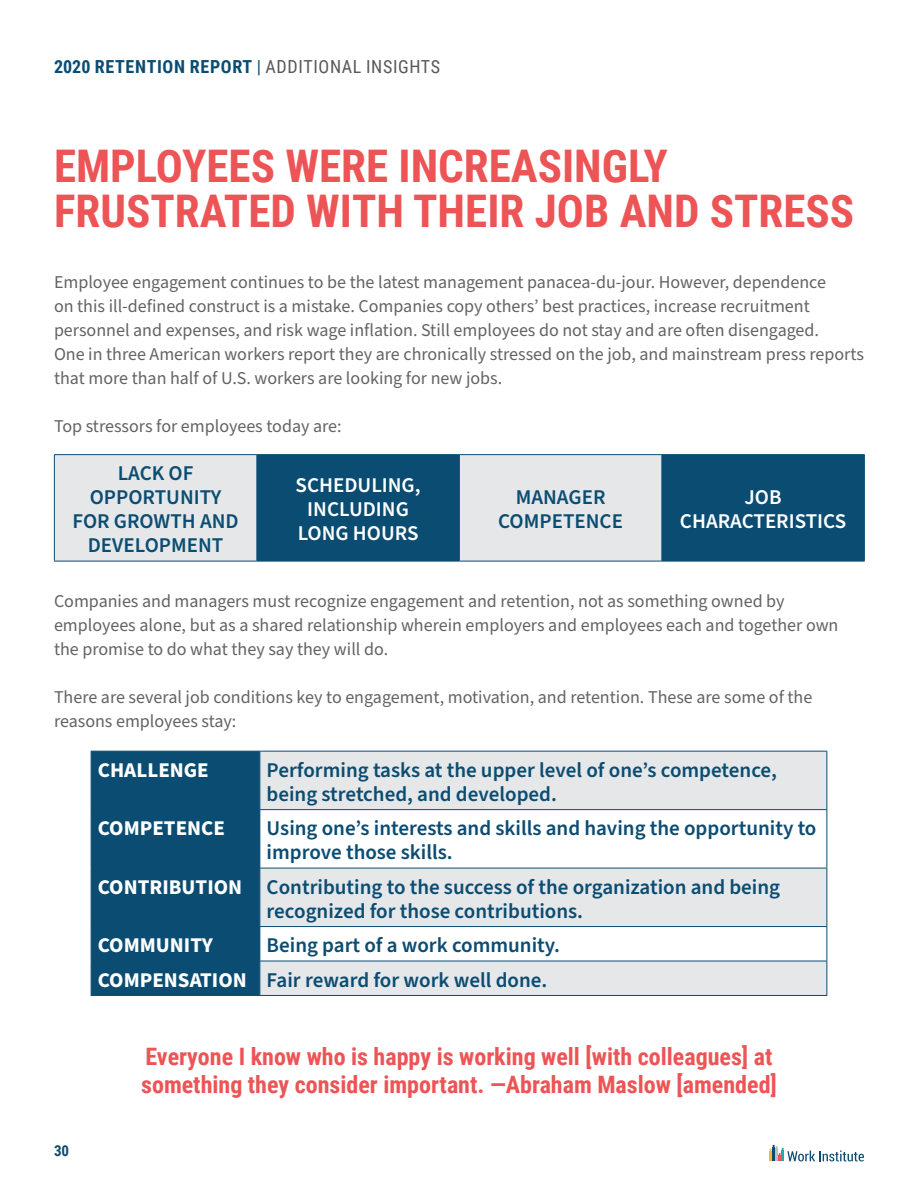
<style>
.page{position:relative;width:918px;height:1188px;background:#fff}
.page>*{position:absolute;margin:0;border:0;box-sizing:border-box;transform-origin:0 0}
.t1{font:700 45px/45px "Roboto Condensed";color:#ec5455}
.t2{font:700 24px/28.8px "Roboto Condensed";color:#ec5455}
.t3{font:600 21px/24px "Source Sans Pro";color:#0b4d72}
.t4{font:600 21px/24px "Source Sans Pro";color:#fff;text-align:center}
.t5{font:700 21px "Source Sans Pro";color:#fff}
.t6{font:18px/24px "Source Sans Pro";color:#636366}
.t7{font:700 18px "Roboto Condensed";letter-spacing:.035em;color:#0b4d72}
.t8{font:700 15px "Roboto Condensed";color:#0b4d72}
.s1{font-weight:400}
.s2{font-weight:400;color:#57585a}
.s3{font-weight:700;color:#fff}
</style>
<div class="page">
<svg style="left:769px;top:1145px;width:95px;height:16px"></svg>
<div style="left:92px;top:752px;width:168px;height:243px;background:#0b4d72"></div>
<svg style="left:261px;top:752px;width:565px;height:243px;fill:#e6e7e9"></svg>
<hr style="left:260px;top:751px;width:567px;height:1px;background:#0b4d72">
<hr style="left:826px;top:752px;width:1px;height:57px;background:#0b4d72">
<hr style="left:91px;top:809px;width:169px;height:1px;background:#0b4d72">
<hr style="left:260px;top:809px;width:567px;height:1px;background:#0b4d72">
<hr style="left:826px;top:810px;width:1px;height:58px;background:#0b4d72">
<hr style="left:91px;top:868px;width:169px;height:1px;background:#0b4d72">
<hr style="left:260px;top:868px;width:567px;height:1px;background:#0b4d72">
<hr style="left:826px;top:868px;width:1px;height:58px;background:#0b4d72">
<hr style="left:91px;top:926px;width:169px;height:1px;background:#0b4d72">
<hr style="left:260px;top:926px;width:567px;height:1px;background:#0b4d72">
<hr style="left:826px;top:927px;width:1px;height:34px;background:#0b4d72">
<hr style="left:91px;top:961px;width:169px;height:1px;background:#0b4d72">
<hr style="left:260px;top:961px;width:567px;height:1px;background:#0b4d72">
<hr style="left:826px;top:961px;width:1px;height:34px;background:#0b4d72">
<hr style="left:260px;top:995px;width:567px;height:1px;background:#0b4d72">
<hr style="left:91px;top:751px;width:169px;height:1px;background:#0b4d72">
<hr style="left:91px;top:752px;width:1px;height:57px;background:#0b4d72">
<hr style="left:260px;top:752px;width:1px;height:57px;background:#0b4d72">
<hr style="left:91px;top:810px;width:1px;height:58px;background:#0b4d72">
<hr style="left:260px;top:810px;width:1px;height:58px;background:#0b4d72">
<hr style="left:91px;top:868px;width:1px;height:58px;background:#0b4d72">
<hr style="left:260px;top:868px;width:1px;height:58px;background:#0b4d72">
<hr style="left:91px;top:927px;width:1px;height:34px;background:#0b4d72">
<hr style="left:260px;top:927px;width:1px;height:34px;background:#0b4d72">
<hr style="left:91px;top:961px;width:1px;height:34px;background:#0b4d72">
<hr style="left:260px;top:961px;width:1px;height:34px;background:#0b4d72">
<hr style="left:91px;top:995px;width:169px;height:1px;background:#0b4d72">
<div style="left:55px;top:455px;width:201px;height:106px;background:#e6e7e9"></div>
<svg style="left:257px;top:455px;width:607px;height:106px;background:#537f99"></svg>
<hr style="left:54px;top:454px;width:203px;height:1px;background:#0b4d72">
<hr style="left:54px;top:455px;width:1px;height:106px;background:#0b4d72">
<hr style="left:257px;top:454px;width:202px;height:1px;background:#0b4d72">
<hr style="left:256px;top:455px;width:1px;height:106px;background:#0b4d72">
<hr style="left:459px;top:454px;width:203px;height:1px;background:#0b4d72">
<hr style="left:459px;top:455px;width:1px;height:106px;background:#0b4d72">
<hr style="left:662px;top:454px;width:203px;height:1px;background:#0b4d72">
<hr style="left:662px;top:455px;width:1px;height:106px;background:#0b4d72">
<hr style="left:864px;top:455px;width:1px;height:106px;background:#0b4d72">
<hr style="left:54px;top:561px;width:203px;height:1px;background:#0b4d72">
<hr style="left:257px;top:561px;width:202px;height:1px;background:#0b4d72">
<hr style="left:459px;top:561px;width:203px;height:1px;background:#0b4d72">
<hr style="left:662px;top:561px;width:203px;height:1px;background:#0b4d72">
<p class="t7" style="left:54px;top:54px;width:388px">2020 RETENTION REPORT <span class="s1">|</span> <span class="s2">ADDITIONAL INSIGHTS</span></p>
<h1 class="t1" style="left:54px;top:142px;width:802px">EMPLOYEES WERE INCREASINGLY<br>FRUSTRATED WITH THEIR JOB AND STRESS</h1>
<p class="t6" style="left:54px;top:271px;width:811px">Employee engagement continues to be the latest management panacea-du-jour. However, dependence<br>on this ill-defined construct is a mistake. Companies copy others’ best practices, increase recruitment personnel and expenses, and risk wage inflation. Still employees do not stay and are often disengaged.<br>One in three American workers report they are chronically stressed on the job, and mainstream press reports that more than half of U.S. workers are looking for new jobs.</p>
<p class="t6" style="left:54px;top:415px;width:289px">Top stressors for employees today are:</p>
<p class="t3" style="left:73px;top:462px;width:168px;text-align:center">LACK OF<br>OPPORTUNITY<br>FOR GROWTH AND<br>DEVELOPMENT</p>
<p class="t4" style="left:296px;top:474px;width:127px">SCHEDULING,<br>INCLUDING<br>LONG HOURS</p>
<p class="t3" style="left:498px;top:486px;width:126px;text-align:center">MANAGER<br>COMPETENCE</p>
<p class="t4" style="left:680px;top:486px;width:168px">JOB<br>CHARACTERISTICS</p>
<p class="t6" style="left:54px;top:590px;width:786px">Companies and managers must recognize engagement and retention, not as something owned by employees alone, but as a shared relationship wherein employers and employees each and together own the promise to do what they say they will do.</p>
<p class="t6" style="left:54px;top:686px;width:760px">There are several job conditions key to engagement, motivation, and retention. These are some of the reasons employees stay:</p>
<p class="t5" style="left:98px;top:756px;width:113px">CHALLENGE</p>
<p class="t3" style="left:267px;top:759px;width:512px">Performing tasks at the upper level of one’s competence, being stretched, and developed.</p>
<p class="t5" style="left:98px;top:814px;width:129px">COMPETENCE</p>
<p class="t3" style="left:267px;top:817px;width:551px">Using one’s interests and skills and having the opportunity to improve those skills.</p>
<p class="t3" style="left:267px;top:876px;width:515px;text-indent:-169px"><span class="s3">CONTRIBUTION</span> Contributing to the success of the organization and being recognized for those contributions.</p>
<p class="t5" style="left:98px;top:931px;width:116px">COMMUNITY</p>
<p class="t3" style="left:98px;top:929px;width:464px;line-height:34.5px;text-indent:169px">Being part of a work community.<br><span class="s3">COMPENSATION</span> Fair reward for work well done.</p>
<p class="t8" style="left:54px;top:1141px;width:17px">30</p>
<h2 class="t2" style="left:141px;top:1041px;width:637px">Everyone I know who is happy is working well [with colleagues] at something they consider important. —Abraham Maslow [amended]</h2>
</div>
